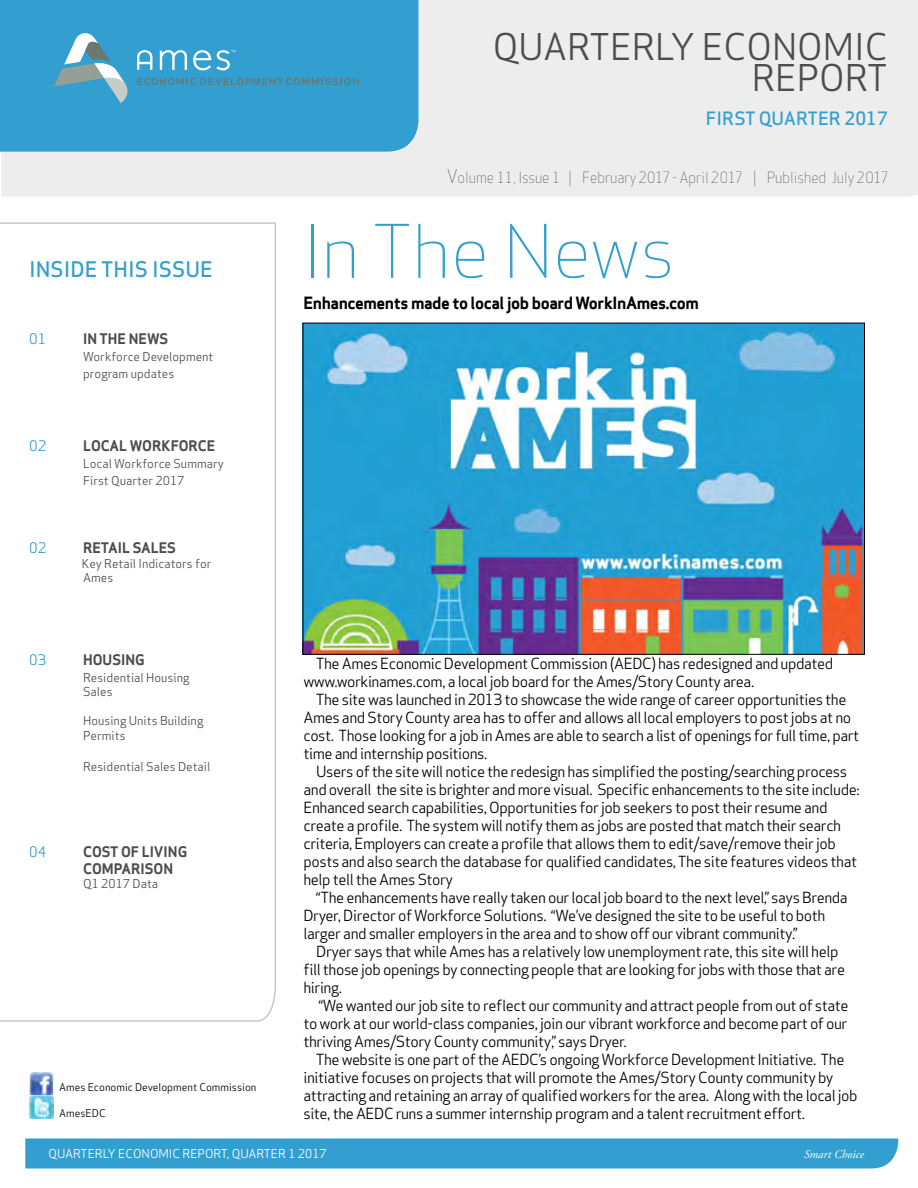
<style>
.page{position:relative;width:918px;height:1188px;background:#fff}
.page>*{position:absolute;margin:0;border:0;box-sizing:border-box;transform-origin:0 0}
.t1{font:300 72px "Apex Sans";color:#339fd0}
.t2{font:36px/31.5px "Apex Sans";color:#4d4d4f;text-align:right}
.t3{font:500 21px "Apex Sans";color:#339fd0}
.t4{font:500 18px "Apex Sans";color:#339fd0}
.t5{font:700 16.5px "Apex Sans";letter-spacing:-.025em;color:#000}
.t6{font:300 15.15px "Apex Sans";color:#4d4d4f;scale:.89 1}
.t7{font:15px/18px "Apex Sans";letter-spacing:-.03em;color:#000}
.t8{font:700 14.25px/17.1px "Apex Sans";color:#4d4d4f}
.t9{font:14.25px "Apex Sans";color:#339fd0}
.t10{font:12px/14.4px "Apex Sans";color:#4d4d4f}
.t11{font:12px "Apex Sans";color:#fff}
.t12{font:italic 12px "Adobe Garamond Pro";color:#fff}
.t13{font:10.5px "Apex Sans";color:#000}
.s1{font-size:18.45px}
</style>
<div class="page">
<svg style="left:0;top:222px;width:276px;height:800px"></svg>
<div style="left:25px;top:1138px;width:873px;height:30px;background:#339fd0"></div>
<img style="left:305px;top:325px;width:558px;height:328px">
<img style="left:29px;top:1072px;width:25px;height:47px">
<div style="left:2px;top:0;width:916px;height:197px;background:#ededed"></div>
<div style="left:0;top:0;width:418px;height:152px;background:#339fd0"></div>
<svg style="left:54px;top:33px;width:305px;height:70px;background:#46a3cc"></svg>
<h2 class="t2" style="left:493px;top:28px;width:396px">QUARTERLY ECONOMIC<br>REPORT</h2>
<p class="t4" style="left:706px;top:102px;width:183px">FIRST QUARTER 2017</p>
<h3 class="t3" style="left:29px;top:250px;width:185px">INSIDE THIS ISSUE</h3>
<p class="t9" style="left:29px;top:327px;width:19px">01</p>
<p class="t8" style="left:83px;top:330px;width:87px">IN THE NEWS</p>
<p class="t10" style="left:83px;top:347px;width:132px;line-height:17.1px">Workforce Development program updates</p>
<p class="t9" style="left:29px;top:434px;width:19px">02</p>
<p class="t8" style="left:83px;top:437px;width:134px">LOCAL WORKFORCE</p>
<p class="t10" style="left:83px;top:454px;width:142px;line-height:17.1px">Local Workforce Summary<br>First Quarter 2017</p>
<p class="t9" style="left:29px;top:536px;width:19px">02</p>
<p class="t8" style="left:83px;top:539px;width:94px">RETAIL SALES</p>
<p class="t10" style="left:82px;top:555px;width:131px">Key Retail Indicators for<br>Ames</p>
<p class="t9" style="left:29px;top:648px;width:19px">03</p>
<p class="t8" style="left:83px;top:651px;width:63px">HOUSING</p>
<p class="t10" style="left:83px;top:669px;width:108px">Residential Housing<br>Sales</p>
<p class="t10" style="left:83px;top:712px;width:122px">Housing Units Building<br>Permits</p>
<p class="t10" style="left:83px;top:758px;width:129px">Residential Sales Detail</p>
<p class="t9" style="left:29px;top:840px;width:19px">04</p>
<p class="t8" style="left:83px;top:843px;width:106px">COST OF LIVING<br>COMPARISON</p>
<p class="t10" style="left:83px;top:875px;width:77px">Q1 2017 Data</p>
<p class="t13" style="left:59px;top:1079px;width:199px">Ames Economic Development Commission</p>
<p class="t13" style="left:59px;top:1104px;width:48px">AmesEDC</p>
<p class="t6" style="left:447px;top:167px;width:497px"><span class="s1">V</span>olume 11, Issue 1 | February 2017 - April 2017 | Published July 2017</p>
<h1 class="t1" style="left:303px;top:205px;width:373px">In The News</h1>
<p class="t5" style="left:303px;top:293px;width:397px">Enhancements made to local job board WorkInAmes.com</p>
<p class="t7" style="left:303px;top:653px;width:531px;text-indent:12px">The Ames Economic Development Commission (AEDC) has redesigned and updated www.workinames.com, a local job board for the Ames/Story County area.</p>
<p class="t7" style="left:303px;top:689px;width:557px;text-indent:12px">The site was launched in 2013 to showcase the wide range of career opportunities the Ames and Story County area has to offer and allows all local employers to post jobs at no cost. Those looking for a job in Ames are able to search a list of openings for full time, part time and internship positions.</p>
<p class="t7" style="left:303px;top:761px;width:558px;text-indent:13px">Users of the site will notice the redesign has simplified the posting/searching process and overall the site is brighter and more visual. Specific enhancements to the site include:<br>Enhanced search capabilities, Opportunities for job seekers to post their resume and create a profile. The system will notify them as jobs are posted that match their search criteria, Employers can create a profile that allows them to edit/save/remove their job posts and also search the database for qualified candidates, The site features videos that help tell the Ames Story</p>
<p class="t7" style="left:303px;top:887px;width:546px;text-indent:13px">“The enhancements have really taken our local job board to the next level,” says Brenda<br>Dryer, Director of Workforce Solutions. “We’ve designed the site to be useful to both larger and smaller employers in the area and to show off our vibrant community.”</p>
<p class="t7" style="left:303px;top:941px;width:543px;text-indent:13px">Dryer says that while Ames has a relatively low unemployment rate, this site will help fill those job openings by connecting people that are looking for jobs with those that are hiring.</p>
<p class="t7" style="left:303px;top:995px;width:547px;text-align:justify;text-indent:15px">“We wanted our job site to reflect our community and attract people from out of state to work at our world-class companies, join our vibrant workforce and become part of our thriving Ames/Story County community,” says Dryer.</p>
<p class="t7" style="left:303px;top:1049px;width:556px;text-indent:12px">The website is one part of the AEDC’s ongoing Workforce Development Initiative. The initiative focuses on projects that will promote the Ames/Story County community by attracting and retaining an array of qualified workers for the area. Along with the local job site, the AEDC runs a summer internship program and a talent recruitment effort.</p>
<p class="t11" style="left:49px;top:1144px;width:280px">QUARTERLY ECONOMIC REPORT, QUARTER 1 2017</p>
<p class="t12" style="left:804px;top:1147px;width:61px">Smart Choice</p>
</div>
